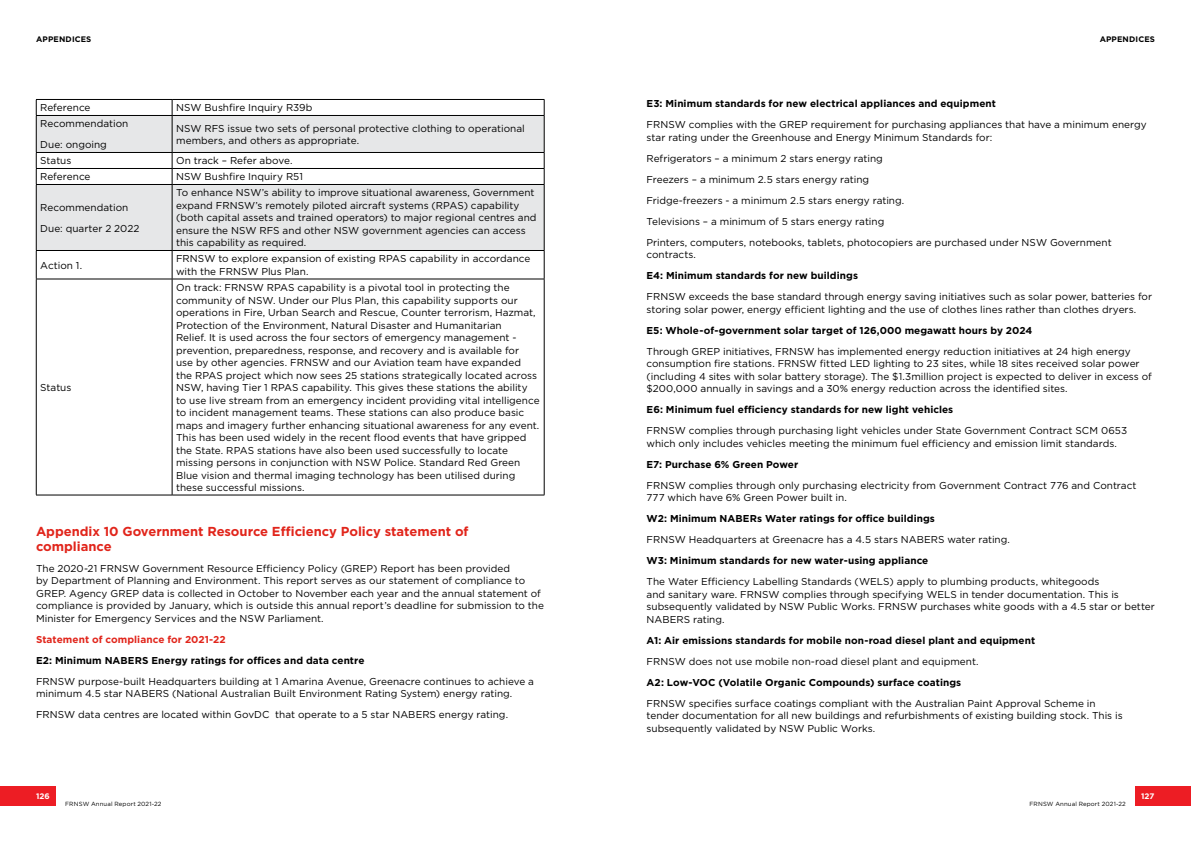
<style>
.page{position:relative;width:1191px;height:842px;background:#fff}
.page>*{position:absolute;margin:0;border:0;box-sizing:border-box;transform-origin:0 0}
.t1{font:700 13px/15px "Gotham";letter-spacing:-.005em;color:#e1251b}
.Body_Copy{font:10px/12.5px "Gotham";color:#000}
.Body_Copy-2{font:700 10px "Gotham";letter-spacing:.005em;color:#000}
.Body_Copy-3{font:700 10px "Gotham";letter-spacing:.005em;color:#e1251b}
.t2{font:700 8px "Gotham";color:#000}
.t3{font:700 8px "Gotham";letter-spacing:.01em;color:#fff}
.t4{font:6px "Gotham";letter-spacing:.025em;color:#000}
</style>
<div class="page">
<div style="left:0;top:786px;width:56px;height:20px;background:#ed1d24"></div>
<div style="left:1135px;top:786px;width:56px;height:20px;background:#ed1d24"></div>
<svg style="left:37px;top:116px;width:507px;height:134px;fill:#e6e7e8"></svg>
<hr style="left:36px;top:99px;width:136px;height:1px;background:#000">
<svg style="left:36px;top:100px;width:1px;height:15px"></svg>
<hr style="left:172px;top:99px;width:372px;height:1px;background:#000">
<svg style="left:172px;top:100px;width:1px;height:15px"></svg>
<svg style="left:544px;top:100px;width:1px;height:15px"></svg>
<hr style="left:36px;top:115px;width:136px;height:1px;background:#000">
<hr style="left:36px;top:116px;width:1px;height:36px;background:#000">
<hr style="left:172px;top:115px;width:372px;height:1px;background:#000">
<hr style="left:172px;top:116px;width:1px;height:36px;background:#000">
<hr style="left:544px;top:116px;width:1px;height:36px;background:#000">
<hr style="left:36px;top:152px;width:136px;height:1px;background:#000">
<hr style="left:172px;top:152px;width:372px;height:1px;background:#000">
<hr style="left:36px;top:168px;width:136px;height:1px;background:#000">
<svg style="left:36px;top:153px;width:1px;height:31px"></svg>
<hr style="left:172px;top:168px;width:372px;height:1px;background:#000">
<svg style="left:172px;top:153px;width:1px;height:31px"></svg>
<svg style="left:544px;top:153px;width:1px;height:31px"></svg>
<hr style="left:36px;top:184px;width:136px;height:1px;background:#000">
<hr style="left:36px;top:185px;width:1px;height:65px;background:#000">
<hr style="left:172px;top:184px;width:372px;height:1px;background:#000">
<hr style="left:172px;top:185px;width:1px;height:65px;background:#000">
<hr style="left:544px;top:185px;width:1px;height:65px;background:#000">
<hr style="left:36px;top:250px;width:136px;height:1px;background:#000">
<svg style="left:36px;top:251px;width:1px;height:28px"></svg>
<hr style="left:172px;top:250px;width:372px;height:1px;background:#000">
<svg style="left:172px;top:251px;width:1px;height:28px"></svg>
<svg style="left:544px;top:251px;width:1px;height:28px"></svg>
<hr style="left:36px;top:279px;width:136px;height:1px;background:#000">
<hr style="left:36px;top:279px;width:1px;height:216px;background:#000">
<hr style="left:172px;top:279px;width:372px;height:1px;background:#000">
<hr style="left:172px;top:279px;width:1px;height:216px;background:#000">
<hr style="left:544px;top:279px;width:1px;height:216px;background:#000">
<hr style="left:36px;top:495px;width:136px;height:1px;background:#000">
<hr style="left:172px;top:495px;width:372px;height:1px;background:#000">
<p class="t2" style="left:36px;top:34px;width:13px">Appendices</p>
<p class="t2" style="left:1099px;top:34px;width:13px">Appendices</p>
<p class="Body_Copy" style="left:40px;top:101px;width:52px">Reference</p>
<p class="Body_Copy" style="left:176px;top:101px;width:138px">NSW Bushfire Inquiry R39b</p>
<p class="Body_Copy" style="left:40px;top:117px;width:90px">Recommendation</p>
<p class="Body_Copy" style="left:40px;top:138px;width:68px">Due: ongoing</p>
<p class="Body_Copy" style="left:176px;top:122px;width:350px">NSW RFS issue two sets of personal protective clothing to operational members, and others as appropriate.</p>
<p class="Body_Copy" style="left:40px;top:154px;width:33px">Status</p>
<p class="Body_Copy" style="left:176px;top:154px;width:118px">On track – Refer above.</p>
<p class="Body_Copy" style="left:40px;top:170px;width:52px">Reference</p>
<p class="Body_Copy" style="left:176px;top:170px;width:128px">NSW Bushfire Inquiry R51</p>
<p class="Body_Copy" style="left:40px;top:201px;width:90px">Recommendation</p>
<p class="Body_Copy" style="left:40px;top:222px;width:101px">Due: quarter 2 2022</p>
<p class="Body_Copy" style="left:176px;top:186px;width:362px">To enhance NSW’s ability to improve situational awareness, Government expand FRNSW’s remotely piloted aircraft systems (RPAS) capability (both capital assets and trained operators) to major regional centres and ensure the NSW RFS and other NSW government agencies can access this capability as required.</p>
<p class="Body_Copy" style="left:40px;top:259px;width:43px">Action 1.</p>
<p class="Body_Copy" style="left:176px;top:252px;width:356px">FRNSW to explore expansion of existing RPAS capability in accordance with the FRNSW Plus Plan.</p>
<p class="Body_Copy" style="left:176px;top:281px;width:365px">On track: FRNSW RPAS capability is a pivotal tool in protecting the community of NSW. Under our Plus Plan, this capability supports our operations in Fire, Urban Search and Rescue, Counter terrorism, Hazmat, Protection of the Environment, Natural Disaster and Humanitarian<br>Relief. It is used across the four sectors of emergency management - prevention, preparedness, response, and recovery and is available for<br>use by other agencies. FRNSW and our Aviation team have expanded<br>the RPAS project which now sees 25 stations strategically located across NSW, having Tier 1 RPAS capability. This gives these stations the ability to use live stream from an emergency incident providing vital intelligence to incident management teams. These stations can also produce basic maps and imagery further enhancing situational awareness for any event.<br>This has been used widely in the recent flood events that have gripped the State. RPAS stations have also been used successfully to locate missing persons in conjunction with NSW Police. Standard Red Green Blue vision and thermal imaging technology has been utilised during these successful missions.</p>
<h3 class="t1" style="left:36px;top:524px;width:434px">Appendix 10 Government Resource Efficiency Policy statement of compliance</h3>
<p class="Body_Copy" style="left:36px;top:562px;width:509px">The 2020-21 FRNSW Government Resource Efficiency Policy (GREP) Report has been provided<br>by Department of Planning and Environment. This report serves as our statement of compliance to GREP. Agency GREP data is collected in October to November each year and the annual statement of compliance is provided by January, which is outside this annual report’s deadline for submission to the Minister for Emergency Services and the NSW Parliament.</p>
<p class="Body_Copy-3" style="left:36px;top:633px;width:191px">Statement of compliance for 2021-22</p>
<p class="Body_Copy-2" style="left:36px;top:654px;width:330px">E2: Minimum NABERS Energy ratings for offices and data centre</p>
<p class="Body_Copy" style="left:36px;top:675px;width:499px">FRNSW purpose-built Headquarters building at 1 Amarina Avenue, Greenacre continues to achieve a minimum 4.5 star NABERS (National Australian Built Environment Rating System) energy rating.</p>
<p class="Body_Copy" style="left:36px;top:708px;width:473px">FRNSW data centres are located within GovDC that operate to a 5 star NABERS energy rating.</p>
<p class="Body_Copy" style="left:40px;top:381px;width:33px">Status</p>
<p class="Body_Copy-2" style="left:646px;top:97px;width:351px">E3: Minimum standards for new electrical appliances and equipment</p>
<p class="Body_Copy" style="left:646px;top:118px;width:501px">FRNSW complies with the GREP requirement for purchasing appliances that have a minimum energy star rating under the Greenhouse and Energy Minimum Standards for:</p>
<p class="Body_Copy" style="left:646px;top:152px;width:238px">Refrigerators – a minimum 2 stars energy rating</p>
<p class="Body_Copy" style="left:646px;top:173px;width:224px">Freezers – a minimum 2.5 stars energy rating</p>
<p class="Body_Copy" style="left:646px;top:194px;width:259px">Fridge-freezers - a minimum 2.5 stars energy rating.</p>
<p class="Body_Copy" style="left:646px;top:215px;width:239px">Televisions – a minimum of 5 stars energy rating</p>
<p class="Body_Copy" style="left:646px;top:236px;width:467px">Printers, computers, notebooks, tablets, photocopiers are purchased under NSW Government contracts.</p>
<p class="Body_Copy-2" style="left:646px;top:269px;width:213px">E4: Minimum standards for new buildings</p>
<p class="Body_Copy" style="left:646px;top:290px;width:507px">FRNSW exceeds the base standard through energy saving initiatives such as solar power, batteries for storing solar power, energy efficient lighting and the use of clothes lines rather than clothes dryers.</p>
<p class="Body_Copy-2" style="left:646px;top:324px;width:387px">E5: Whole-of-government solar target of 126,000 megawatt hours by 2024</p>
<p class="Body_Copy" style="left:646px;top:345px;width:507px">Through GREP initiatives, FRNSW has implemented energy reduction initiatives at 24 high energy consumption fire stations. FRNSW fitted LED lighting to 23 sites, while 18 sites received solar power (including 4 sites with solar battery storage). The $1.3million project is expected to deliver in excess of $200,000 annually in savings and a 30% energy reduction across the identified sites.</p>
<p class="Body_Copy-2" style="left:646px;top:403px;width:308px">E6: Minimum fuel efficiency standards for new light vehicles</p>
<p class="Body_Copy" style="left:646px;top:424px;width:482px">FRNSW complies through purchasing light vehicles under State Government Contract SCM 0653 which only includes vehicles meeting the minimum fuel efficiency and emission limit standards.</p>
<p class="Body_Copy-2" style="left:646px;top:458px;width:153px">E7: Purchase 6% Green Power</p>
<p class="Body_Copy" style="left:646px;top:479px;width:491px">FRNSW complies through only purchasing electricity from Government Contract 776 and Contract<br>777 which have 6% Green Power built in.</p>
<p class="Body_Copy-2" style="left:646px;top:512px;width:290px">W2: Minimum NABERs Water ratings for office buildings</p>
<p class="Body_Copy" style="left:646px;top:533px;width:365px">FRNSW Headquarters at Greenacre has a 4.5 stars NABERS water rating.</p>
<p class="Body_Copy-2" style="left:646px;top:554px;width:283px">W3: Minimum standards for new water-using appliance</p>
<p class="Body_Copy" style="left:646px;top:575px;width:510px">The Water Efficiency Labelling Standards (WELS) apply to plumbing products, whitegoods<br>and sanitary ware. FRNSW complies through specifying WELS in tender documentation. This is subsequently validated by NSW Public Works. FRNSW purchases white goods with a 4.5 star or better NABERS rating.</p>
<p class="Body_Copy-2" style="left:646px;top:634px;width:390px">A1: Air emissions standards for mobile non-road diesel plant and equipment</p>
<p class="Body_Copy" style="left:646px;top:655px;width:333px">FRNSW does not use mobile non-road diesel plant and equipment.</p>
<p class="Body_Copy-2" style="left:646px;top:676px;width:316px">A2: Low-VOC (Volatile Organic Compounds) surface coatings</p>
<p class="Body_Copy" style="left:646px;top:697px;width:478px">FRNSW specifies surface coatings compliant with the Australian Paint Approval Scheme in tender documentation for all new buildings and refurbishments of existing building stock. This is subsequently validated by NSW Public Works.</p>
<p class="t3" style="left:36px;top:791px;width:15px">126</p>
<p class="t3" style="left:1141px;top:791px;width:15px">127</p>
<p class="t4" style="left:65px;top:800px;width:98px">FRNSW Annual Report 2021-22</p>
<p class="t4" style="left:1029px;top:800px;width:98px">FRNSW Annual Report 2021-22</p>
</div>
